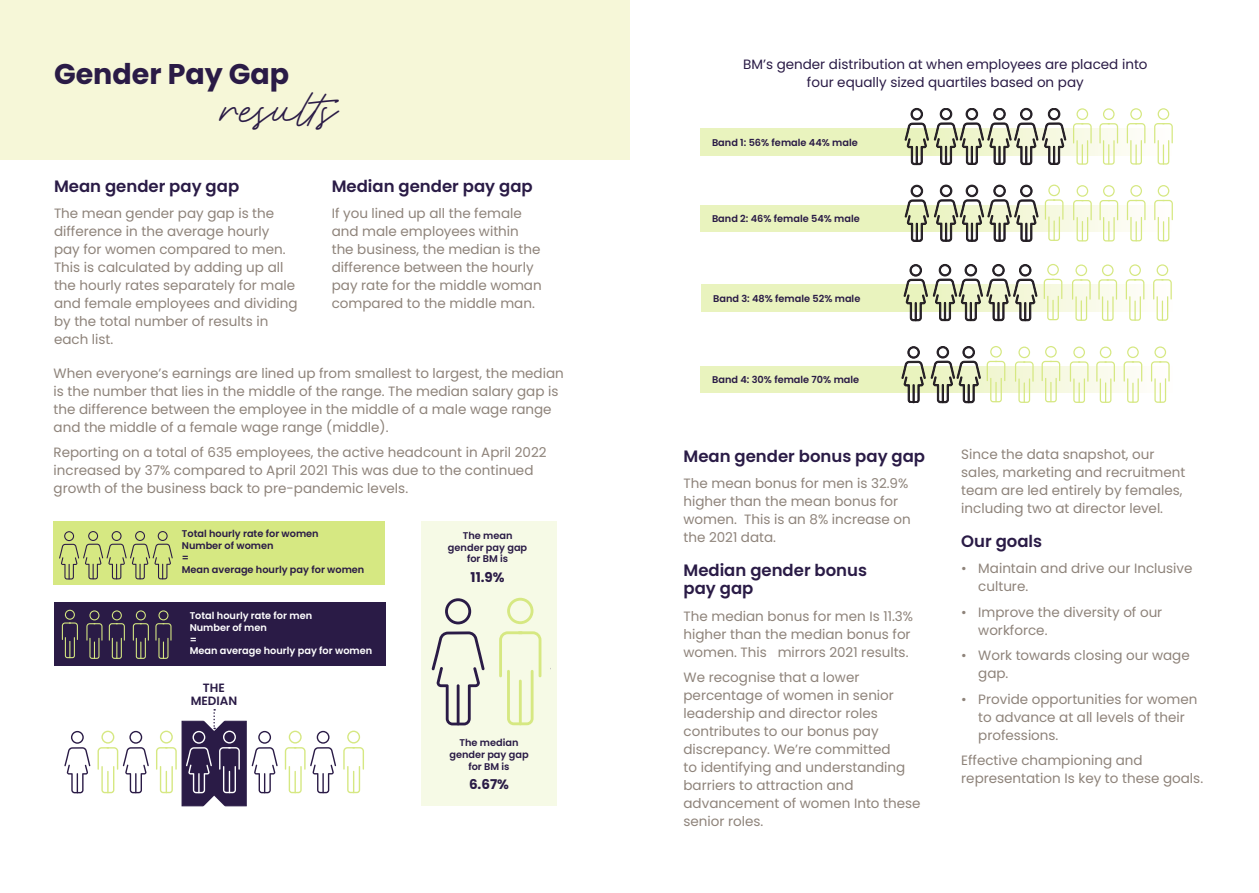
<style>
.page{position:relative;width:1259px;height:893px;background:#fff}
.page>*{position:absolute;margin:0;border:0;box-sizing:border-box;transform-origin:0 0}
.Rocket_clouds_headin{font:30px "Rocket Clouds";color:#2a1b46}
.Heading{font:700 28.5px "Poppins";color:#2a1b46}
.Subhead_purple{font:600 16.5px/18px "Poppins";color:#2a1b46}
.Body_copy_poppins_9{font:13.5px/18px "Poppins";color:#8e837a}
.Caption_for_diagrams{font:13.5px/18px "Poppins";color:#2a1b46;text-align:center}
.Purple_diagram_headi{font:700 13.5px "Poppins";color:#2a1b46}
.Caption_for_diagrams-2{font:600 12px/13.5px "Poppins";color:#2a1b46;text-align:center}
.Purple_diagram_headi-2{font:600 9.75px/11.7px "Poppins";color:#2a1b46;text-align:center}
.white_paragraph_head{font:600 9.75px "Poppins";color:#fff}
</style>
<div class="page">
<div style="left:0;top:0;width:629px;height:159px;background:#f6f7d8"></div>
<div style="left:182px;top:721px;width:64px;height:85px;background:#2a1b46"></div>
<div style="left:54px;top:521px;width:331px;height:64px;background:#d6e882"></div>
<svg style="left:59px;top:531px;width:114px;height:48px"></svg>
<div style="left:54px;top:602px;width:331px;height:64px;background:#2a1b46"></div>
<svg style="left:62px;top:610px;width:16px;height:48px"></svg>
<svg style="left:86px;top:610px;width:16px;height:49px"></svg>
<svg style="left:109px;top:610px;width:16px;height:49px"></svg>
<svg style="left:133px;top:610px;width:16px;height:49px"></svg>
<svg style="left:155px;top:610px;width:16px;height:49px"></svg>
<svg style="left:64px;top:731px;width:26px;height:62px"></svg>
<svg style="left:97px;top:731px;width:52px;height:62px"></svg>
<svg style="left:156px;top:731px;width:21px;height:62px"></svg>
<svg style="left:252px;top:731px;width:26px;height:62px"></svg>
<svg style="left:285px;top:731px;width:51px;height:62px"></svg>
<hr style="left:322px;top:773px;width:2px;height:20px;background:#2a1b46">
<svg style="left:343px;top:731px;width:21px;height:62px"></svg>
<svg style="left:186px;top:709px;width:54px;height:98px"></svg>
<div style="left:421px;top:522px;width:136px;height:284px;background:#f6fae6"></div>
<svg style="left:432px;top:631px;width:53px;height:94px"></svg>
<svg style="left:445px;top:598px;width:26px;height:26px"></svg>
<hr style="left:457px;top:684px;width:2px;height:41px;background:#2a1b46">
<svg style="left:507px;top:598px;width:26px;height:26px"></svg>
<svg style="left:499px;top:631px;width:42px;height:94px"></svg>
<hr style="left:519px;top:680px;width:3px;height:45px;background:#d6e882">
<svg style="left:700px;top:129px;width:446px;height:26px;background:#eaf3c2"></svg>
<svg style="left:700px;top:205px;width:446px;height:27px;background:#eaf3c3"></svg>
<svg style="left:701px;top:284px;width:471px;height:27px;background:#ebf3c4"></svg>
<svg style="left:701px;top:366px;width:469px;height:27px;background:#ebf4c5"></svg>
<svg style="left:905px;top:108px;width:23px;height:57px"></svg>
<svg style="left:1126px;top:108px;width:19px;height:57px"></svg>
<svg style="left:1073px;top:108px;width:18px;height:57px"></svg>
<hr style="left:1081px;top:144px;width:2px;height:20px;background:#d6e882">
<svg style="left:1099px;top:108px;width:19px;height:57px"></svg>
<svg style="left:1154px;top:108px;width:18px;height:57px"></svg>
<hr style="left:1162px;top:144px;width:2px;height:21px;background:#d6e882">
<svg style="left:934px;top:108px;width:132px;height:57px"></svg>
<svg style="left:905px;top:185px;width:23px;height:57px"></svg>
<svg style="left:1126px;top:185px;width:19px;height:56px"></svg>
<svg style="left:1073px;top:185px;width:18px;height:56px"></svg>
<hr style="left:1081px;top:221px;width:2px;height:20px;background:#d6e882">
<svg style="left:1099px;top:185px;width:19px;height:56px"></svg>
<svg style="left:934px;top:185px;width:104px;height:56px"></svg>
<svg style="left:1154px;top:185px;width:19px;height:56px"></svg>
<svg style="left:1044px;top:185px;width:19px;height:56px"></svg>
<svg style="left:904px;top:264px;width:23px;height:57px"></svg>
<svg style="left:1125px;top:264px;width:19px;height:57px"></svg>
<svg style="left:1072px;top:264px;width:18px;height:57px"></svg>
<hr style="left:1080px;top:300px;width:2px;height:20px;background:#d6e882">
<svg style="left:1098px;top:264px;width:19px;height:57px"></svg>
<svg style="left:933px;top:264px;width:104px;height:57px"></svg>
<svg style="left:1153px;top:264px;width:18px;height:57px"></svg>
<hr style="left:1161px;top:301px;width:2px;height:20px;background:#d6e882">
<svg style="left:1043px;top:264px;width:19px;height:56px"></svg>
<svg style="left:902px;top:347px;width:23px;height:56px"></svg>
<svg style="left:1123px;top:346px;width:19px;height:57px"></svg>
<svg style="left:1069px;top:347px;width:19px;height:56px"></svg>
<svg style="left:1096px;top:347px;width:19px;height:56px"></svg>
<svg style="left:931px;top:346px;width:49px;height:57px"></svg>
<svg style="left:1151px;top:346px;width:18px;height:57px"></svg>
<hr style="left:1159px;top:383px;width:2px;height:20px;background:#d6e882">
<svg style="left:1041px;top:346px;width:19px;height:56px"></svg>
<svg style="left:1015px;top:347px;width:18px;height:56px"></svg>
<hr style="left:1023px;top:382px;width:2px;height:21px;background:#d6e882">
<svg style="left:986px;top:346px;width:19px;height:56px"></svg>
<p class="Heading" style="left:54px;top:57px;width:237px">Gender Pay Gap</p>
<p class="Rocket_clouds_headin" style="left:223px;top:94px;width:125px">results</p>
<p class="Subhead_purple" style="left:54px;top:177px;width:187px">Mean gender pay gap</p>
<p class="Body_copy_poppins_9" style="left:54px;top:205px;width:245px">The mean gender pay gap is the difference in the average hourly pay for women compared to men.<br>This is calculated by adding up all the hourly rates separately for male and female employees and dividing by the total number of results in each list.</p>
<p class="Subhead_purple" style="left:332px;top:177px;width:202px">Median gender pay gap</p>
<p class="Body_copy_poppins_9" style="left:332px;top:205px;width:211px">If you lined up all the female and male employees within the business, the median is the difference between the hourly pay rate for the middle woman compared to the middle man.</p>
<p class="Body_copy_poppins_9" style="left:54px;top:364px;width:512px">When everyone’s earnings are lined up from smallest to largest, the median is the number that lies in the middle of the range. The median salary gap is the difference between the employee in the middle of a male wage range and the middle of a female wage range (middle).</p>
<p class="Body_copy_poppins_9" style="left:54px;top:444px;width:494px">Reporting on a total of 635 employees, the active headcount in April 2022 increased by 37% compared to April 2021 This was due to the continued growth of the business back to pre-pandemic levels.</p>
<p class="Purple_diagram_headi-2" style="left:182px;top:528px;width:138px">Total hourly rate for women</p>
<p class="Purple_diagram_headi-2" style="left:182px;top:540px;width:93px">Number of women</p>
<p class="Purple_diagram_headi-2" style="left:182px;top:552px;width:9px">=</p>
<p class="Purple_diagram_headi-2" style="left:182px;top:563px;width:184px">Mean average hourly pay for women</p>
<p class="white_paragraph_head" style="left:190px;top:610px;width:124px">Total hourly rate for men</p>
<p class="white_paragraph_head" style="left:190px;top:622px;width:79px">Number of men</p>
<p class="white_paragraph_head" style="left:190px;top:634px;width:9px">=</p>
<p class="white_paragraph_head" style="left:190px;top:645px;width:184px">Mean average hourly pay for women</p>
<p class="Caption_for_diagrams-2" style="left:191px;top:681px;width:48px">THE<br>MEDIAN</p>
<p class="Purple_diagram_headi-2" style="left:448px;top:530px;width:81px">The mean gender pay gap for BM is</p>
<p class="Purple_diagram_headi" style="left:470px;top:569px;width:36px">11.9%</p>
<p class="Purple_diagram_headi-2" style="left:459px;top:737px;width:61px">The median</p>
<p class="Purple_diagram_headi-2" style="left:449px;top:749px;width:81px">gender pay gap for BM is</p>
<p class="Purple_diagram_headi" style="left:469px;top:777px;width:41px">6.67%</p>
<p class="Caption_for_diagrams" style="left:743px;top:55px;width:406px">BM’s gender distribution at when employees are placed into four equally sized quartiles based on pay</p>
<p class="Purple_diagram_headi-2" style="left:712px;top:137px;width:147px">Band 1: 56% female 44% male</p>
<p class="Purple_diagram_headi-2" style="left:712px;top:213px;width:149px">Band 2: 46% female 54% male</p>
<p class="Purple_diagram_headi-2" style="left:713px;top:292px;width:149px">Band 3: 48% female 52% male</p>
<p class="Purple_diagram_headi-2" style="left:712px;top:374px;width:148px">Band 4: 30% female 70% male</p>
<p class="Subhead_purple" style="left:683px;top:447px;width:243px">Mean gender bonus pay gap</p>
<p class="Body_copy_poppins_9" style="left:683px;top:475px;width:229px">The mean bonus for men is 32.9% higher than the mean bonus for women. This is an 8% increase on the 2021 data.</p>
<p class="Subhead_purple" style="left:683px;top:562px;width:185px">Median gender bonus pay gap</p>
<p class="Body_copy_poppins_9" style="left:683px;top:607px;width:231px">The median bonus for men Is 11.3% higher than the median bonus for women. This mirrors 2021 results.</p>
<p class="Body_copy_poppins_9" style="left:683px;top:669px;width:238px">We recognise that a lower percentage of women in senior leadership and director roles contributes to our bonus pay discrepancy. We’re committed<br>to identifying and understanding barriers to attraction and advancement of women Into these senior roles.</p>
<p class="Body_copy_poppins_9" style="left:961px;top:445px;width:226px">Since the data snapshot, our sales, marketing and recruitment team are led entirely by females, including two at director level.</p>
<p class="Subhead_purple" style="left:961px;top:532px;width:82px">Our goals</p>
<p class="Body_copy_poppins_9" style="left:978px;top:560px;width:216px;text-indent:-17px">• Maintain and drive our Inclusive culture.</p>
<p class="Body_copy_poppins_9" style="left:978px;top:603px;width:186px;text-indent:-17px">• Improve the diversity of our workforce.</p>
<p class="Body_copy_poppins_9" style="left:978px;top:646px;width:213px;text-indent:-17px">• Work towards closing our wage gap.</p>
<p class="Body_copy_poppins_9" style="left:978px;top:690px;width:221px;text-indent:-17px">• Provide opportunities for women to advance at all levels of their professions.</p>
<p class="Body_copy_poppins_9" style="left:961px;top:751px;width:243px">Effective championing and representation Is key to these goals.</p>
</div>
